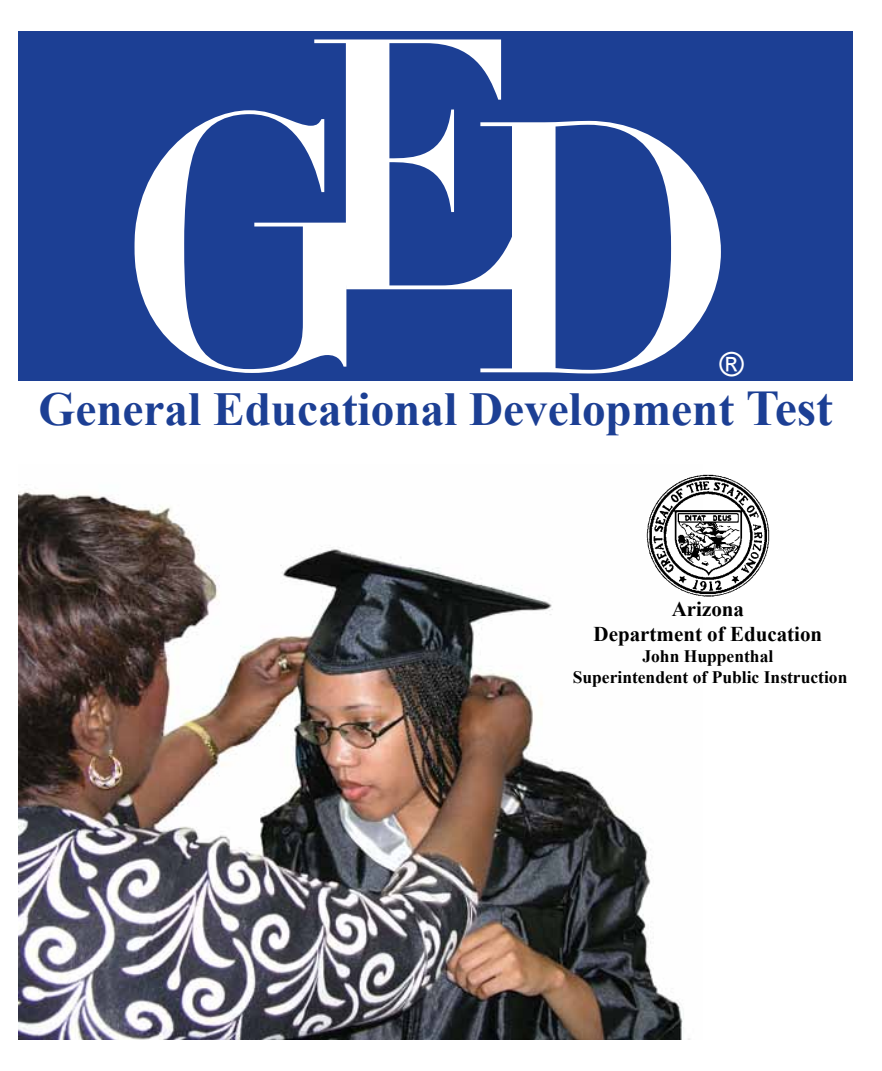
<style>
.page{position:relative;width:882px;height:1071px;background:#fff}
.page>*{position:absolute;margin:0;border:0;box-sizing:border-box;transform-origin:0 0}
.t1{font:700 47.25px "Times New Roman";color:#1c3f94}
.t2{font:33.07px "Arial";color:#fff}
.t3{font:700 21px/25.2px "Times New Roman";color:#000;text-align:center}
.t4{font:700 17.5px/21px "Times New Roman";color:#000;text-align:center}
.s1{font-size:49.88px}
</style>
<div class="page">
<img style="left:18px;top:491px;width:672px;height:549px">
<div style="left:18px;top:32px;width:835px;height:349px;background:#1c3f94"></div>
<img style="left:646px;top:474px;width:123px;height:123px">
<svg style="left:314px;top:39px;width:188px;height:250px"></svg>
<svg style="left:480px;top:121px;width:241px;height:253px"></svg>
<svg style="left:134px;top:110px;width:212px;height:263px"></svg>
<svg style="left:701px;top:337px;width:20px;height:36px"></svg>
<h2 class="t2" style="left:719px;top:342px;width:26px">®</h2>
<h1 class="t1" style="left:39px;top:377px;width:796px">General Educational Development <span class="s1">Test</span></h1>
<p class="t3" style="left:594px;top:596px;width:230px">Arizona<br>Department of Education</p>
<p class="t4" style="left:573px;top:646px;width:276px">John Huppenthal<br>Superintendent of Public Instruction</p>
</div>
